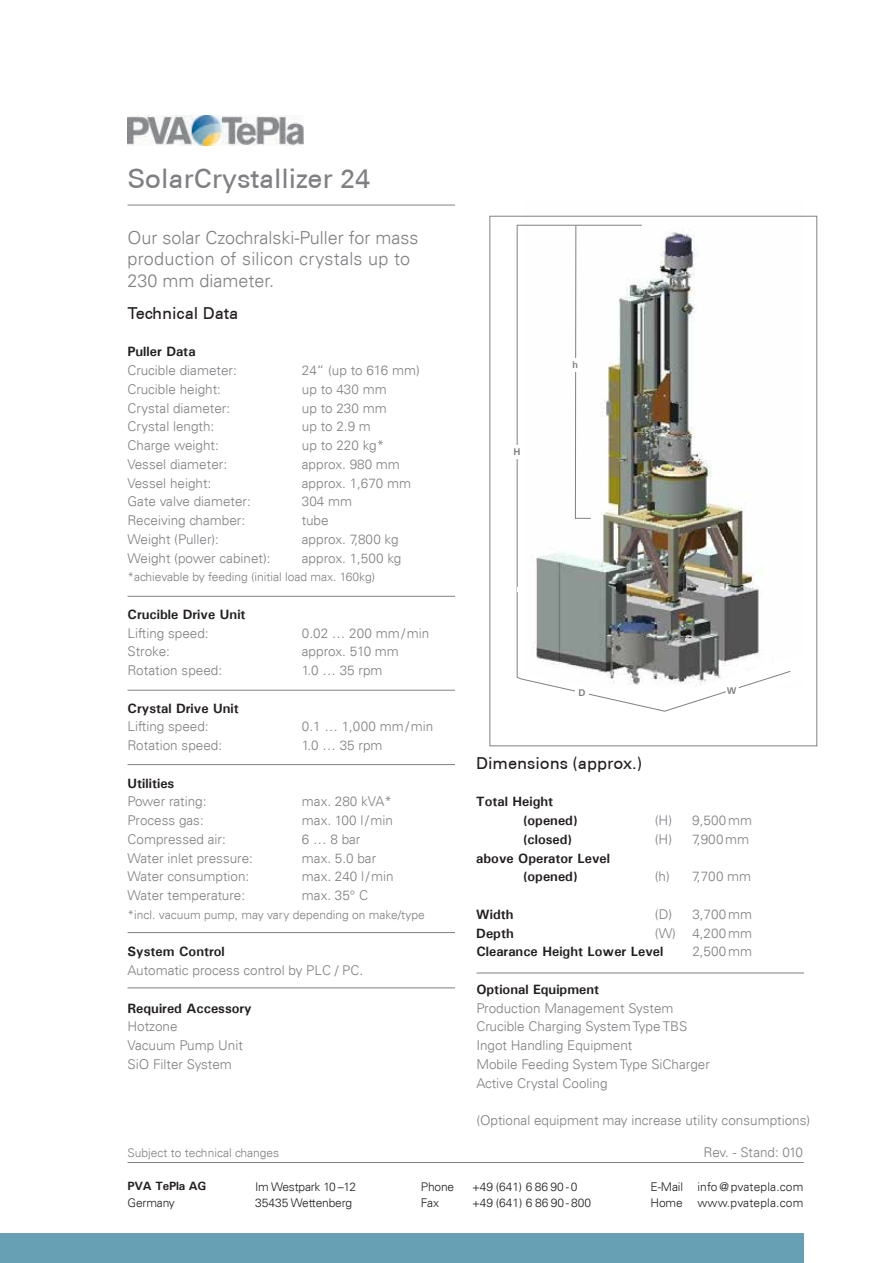
<style>
.page{position:relative;width:893px;height:1263px;background:#fff}
.page>*{position:absolute;margin:0;border:0;box-sizing:border-box;transform-origin:0 0}
.t1{font:500 27px "Univers CE";letter-spacing:-.005em;color:#807f83}
.t2{font:300 18px/21.6px "Univers LT";color:#807f83}
.t3{font:500 16.5px "Univers CE";letter-spacing:-.005em;color:#231f20}
.t4{font:300 13.5px/18.8px "Univers LT";color:#807f83}
.t5{font:700 13.5px/18.8px "Univers ATT";color:#231f20}
.t6{font:300 12px "Univers LT";color:#807f83}
.t7{font:300 12px/16.5px "Univers LT";letter-spacing:-.01em;color:#231f20}
.t8{font:300 12px/16.5px "Univers LT";letter-spacing:.01em;color:#231f20}
.t9{font:700 12px "Univers ATT";letter-spacing:-.015em;color:#231f20}
.t10{font:700 9.75px "Univers ATT";color:#807f83}
</style>
<div class="page">
<div style="left:0;top:1233px;width:804px;height:30px;background:#679fb5"></div>
<hr style="left:128px;top:1162px;width:676px;height:1px;background:#807f83">
<hr style="left:128px;top:205px;width:327px;height:1px;background:#807f83">
<hr style="left:128px;top:987px;width:327px;height:1px;background:#807f83">
<hr style="left:128px;top:764px;width:327px;height:1px;background:#807f83">
<hr style="left:128px;top:690px;width:327px;height:1px;background:#807f83">
<hr style="left:128px;top:596px;width:327px;height:1px;background:#807f83">
<hr style="left:128px;top:932px;width:327px;height:1px;background:#807f83">
<img style="left:128px;top:116px;width:176px;height:29px">
<hr style="left:477px;top:973px;width:327px;height:1px;background:#807f83">
<img style="left:517px;top:225px;width:247px;height:487px">
<div style="left:510px;top:445px;width:14px;height:14px;background:#fff"></div>
<svg style="left:675px;top:651px;width:116px;height:61px"></svg>
<div style="left:575px;top:686px;width:14px;height:13px;background:#fff"></div>
<svg style="left:575px;top:225px;width:16px;height:294px"></svg>
<div style="left:568px;top:358px;width:14px;height:14px;background:#fff"></div>
<svg style="left:517px;top:587px;width:7px;height:4px"></svg>
<h1 class="t1" style="left:128px;top:162px;width:244px">SolarCrystallizer 24</h1>
<h2 class="t2" style="left:128px;top:227px;width:293px">Our solar Czochralski-Puller for mass production of silicon crystals up to<br>230 mm diameter.</h2>
<p class="t3" style="left:128px;top:303px;width:112px">Technical Data</p>
<p class="t5" style="left:128px;top:342px;width:70px">Puller Data</p>
<p class="t4" style="left:128px;top:361px;width:111px">Crucible diameter:</p>
<p class="t4" style="left:302px;top:361px;width:119px">24“ (up to 616 mm)</p>
<p class="t4" style="left:128px;top:380px;width:95px">Crucible height:</p>
<p class="t4" style="left:302px;top:380px;width:86px">up to 430 mm</p>
<p class="t4" style="left:128px;top:398px;width:104px">Crystal diameter:</p>
<p class="t4" style="left:302px;top:398px;width:86px">up to 230 mm</p>
<p class="t4" style="left:128px;top:417px;width:88px">Crystal length:</p>
<p class="t4" style="left:302px;top:417px;width:71px">up to 2.9 m</p>
<p class="t4" style="left:128px;top:436px;width:93px">Charge weight:</p>
<p class="t4" style="left:302px;top:436px;width:84px">up to 220 kg*</p>
<p class="t4" style="left:128px;top:455px;width:101px">Vessel diameter:</p>
<p class="t4" style="left:302px;top:455px;width:100px">approx. 980 mm</p>
<p class="t4" style="left:128px;top:473px;width:85px">Vessel height:</p>
<p class="t4" style="left:302px;top:473px;width:111px">approx. 1,670 mm</p>
<p class="t4" style="left:128px;top:492px;width:125px">Gate valve diameter:</p>
<p class="t4" style="left:302px;top:492px;width:52px">304 mm</p>
<p class="t4" style="left:128px;top:511px;width:119px">Receiving chamber:</p>
<p class="t4" style="left:302px;top:511px;width:28px">tube</p>
<p class="t4" style="left:128px;top:530px;width:93px">Weight (Puller):</p>
<p class="t4" style="left:302px;top:530px;width:98px">approx. 7,800 kg</p>
<p class="t4" style="left:128px;top:548px;width:144px">Weight (power cabinet):</p>
<p class="t4" style="left:302px;top:548px;width:101px">approx. 1,500 kg</p>
<p class="t6" style="left:128px;top:570px;width:249px">*achievable by feeding (initial load max. 160kg)</p>
<p class="t5" style="left:128px;top:605px;width:120px">Crucible Drive Unit</p>
<p class="t4" style="left:128px;top:623px;width:83px">Lifting speed:</p>
<p class="t4" style="left:302px;top:623px;width:129px">0.02 … 200 mm/min</p>
<p class="t4" style="left:128px;top:642px;width:44px">Stroke:</p>
<p class="t4" style="left:302px;top:642px;width:99px">approx. 510 mm</p>
<p class="t4" style="left:128px;top:661px;width:96px">Rotation speed:</p>
<p class="t4" style="left:302px;top:661px;width:82px">1.0 … 35 rpm</p>
<p class="t5" style="left:128px;top:698px;width:113px">Crystal Drive Unit</p>
<p class="t4" style="left:128px;top:717px;width:83px">Lifting speed:</p>
<p class="t4" style="left:302px;top:717px;width:133px">0.1 … 1,000 mm/min</p>
<p class="t4" style="left:128px;top:736px;width:96px">Rotation speed:</p>
<p class="t4" style="left:302px;top:736px;width:82px">1.0 … 35 rpm</p>
<p class="t5" style="left:128px;top:773px;width:48px">Utilities</p>
<p class="t4" style="left:128px;top:792px;width:80px">Power rating:</p>
<p class="t4" style="left:302px;top:792px;width:92px">max. 280 kVA*</p>
<p class="t4" style="left:128px;top:811px;width:78px">Process gas:</p>
<p class="t4" style="left:302px;top:811px;width:93px">max. 100 l/min</p>
<p class="t4" style="left:128px;top:830px;width:100px">Compressed air:</p>
<p class="t4" style="left:302px;top:830px;width:60px">6 … 8 bar</p>
<p class="t4" style="left:128px;top:848px;width:127px">Water inlet pressure:</p>
<p class="t4" style="left:302px;top:848px;width:76px">max. 5.0 bar</p>
<p class="t4" style="left:128px;top:867px;width:123px">Water consumption:</p>
<p class="t4" style="left:302px;top:867px;width:93px">max. 240 l/min</p>
<p class="t4" style="left:128px;top:886px;width:119px">Water temperature:</p>
<p class="t4" style="left:302px;top:886px;width:68px">max. 35° C</p>
<p class="t6" style="left:128px;top:907px;width:299px">*incl. vacuum pump, may vary depending on make/type</p>
<p class="t5" style="left:128px;top:942px;width:99px">System Control</p>
<p class="t4" style="left:128px;top:961px;width:237px">Automatic process control by PLC / PC.</p>
<p class="t5" style="left:128px;top:998px;width:126px">Required Accessory</p>
<p class="t4" style="left:128px;top:1017px;width:117px">Hotzone<br>Vacuum Pump Unit<br>SiO Filter System</p>
<p class="t10" style="left:514px;top:446px;width:9px">H</p>
<p class="t10" style="left:572px;top:359px;width:7px">h</p>
<p class="t10" style="left:578px;top:687px;width:9px">D</p>
<p class="t10" style="left:727px;top:684px;width:11px">W</p>
<p class="t3" style="left:476px;top:753px;width:167px">Dimensions (approx.)</p>
<p class="t5" style="left:523px;top:792px;width:56px;text-indent:-47px">Total Height (opened)</p>
<p class="t4" style="left:655px;top:811px;width:99px">(H) 9,500mm</p>
<p class="t5" style="left:523px;top:830px;width:50px">(closed)</p>
<p class="t4" style="left:655px;top:830px;width:96px">(H) 7,900mm</p>
<p class="t5" style="left:523px;top:848px;width:88px;text-indent:-47px">above Operator Level (opened)</p>
<p class="t4" style="left:655px;top:867px;width:98px">(h) 7,700 mm</p>
<p class="t5" style="left:476px;top:905px;width:39px">Width</p>
<p class="t4" style="left:655px;top:905px;width:99px">(D) 3,700mm</p>
<p class="t5" style="left:476px;top:923px;width:39px">Depth</p>
<p class="t4" style="left:655px;top:923px;width:99px">(W) 4,200mm</p>
<p class="t5" style="left:476px;top:942px;width:189px">Clearance Height Lower Level</p>
<p class="t4" style="left:692px;top:942px;width:61px">2,500mm</p>
<p class="t5" style="left:476px;top:980px;width:124px">Optional Equipment</p>
<p class="t4" style="left:476px;top:998px;width:235px">Production Management System<br>Crucible Charging System Type TBS<br>Ingot Handling Equipment<br>Mobile Feeding System Type SiCharger<br>Active Crystal Cooling</p>
<p class="t4" style="left:476px;top:1111px;width:335px">(Optional equipment may increase utility consumptions)</p>
<p class="t6" style="left:128px;top:1145px;width:153px">Subject to technical changes</p>
<p class="t4" style="left:704px;top:1142px;width:101px">Rev. - Stand: 010</p>
<p class="t9" style="left:128px;top:1179px;width:80px">PVA TePla AG</p>
<p class="t7" style="left:128px;top:1194px;width:49px">Germany</p>
<p class="t7" style="left:255px;top:1178px;width:102px">Im Westpark 10 –12<br>35435 Wettenberg</p>
<p class="t7" style="left:421px;top:1178px;width:35px">Phone</p>
<p class="t7" style="left:472px;top:1178px;width:107px">+49 (641) 6 86 90 - 0</p>
<p class="t7" style="left:421px;top:1195px;width:20px">Fax</p>
<p class="t7" style="left:472px;top:1195px;width:121px">+49 (641) 6 86 90 - 800</p>
<p class="t8" style="left:651px;top:1178px;width:154px">E-Mail info @ pvatepla.com<br>Home www.pvatepla.com</p>
</div>
